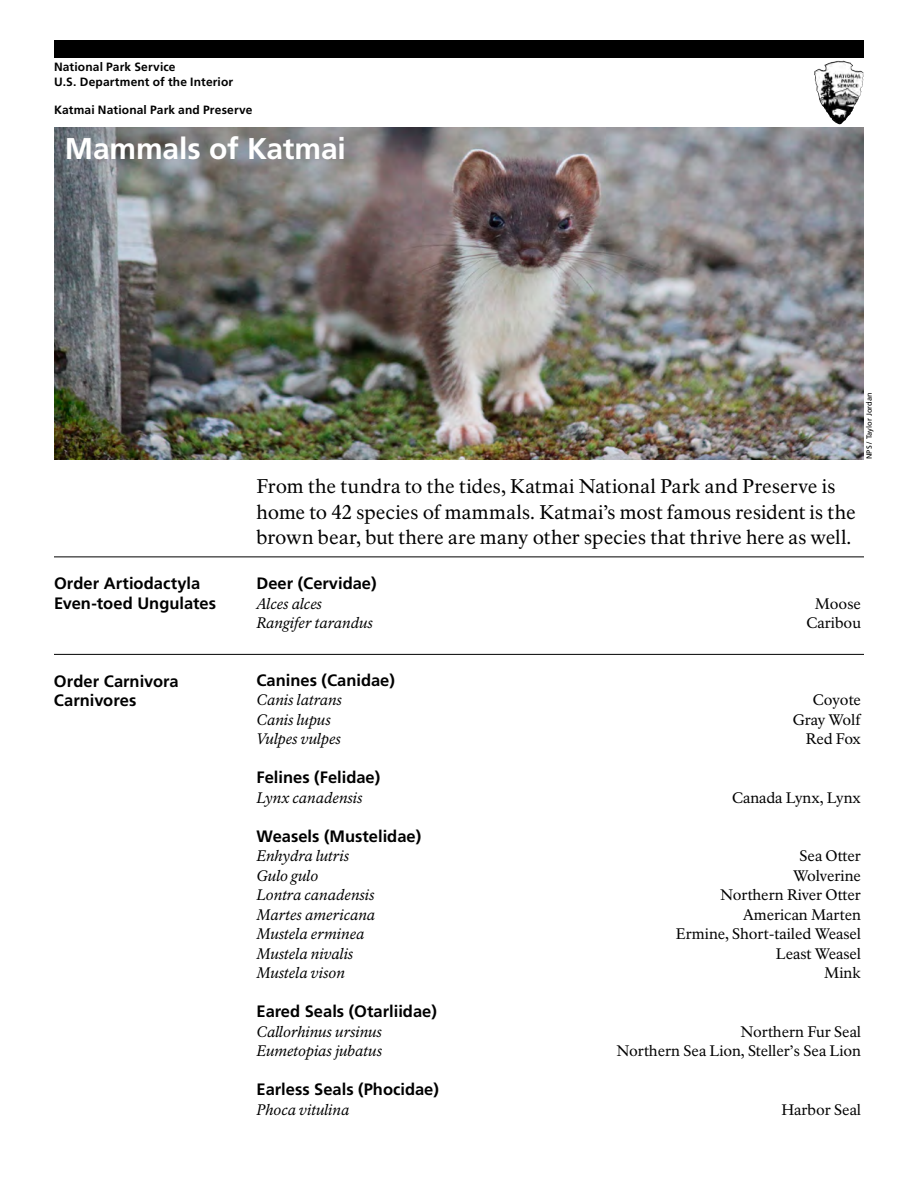
<style>
.page{position:relative;width:918px;height:1188px;background:#fff}
.page>*{position:absolute;margin:0;border:0;box-sizing:border-box;transform-origin:0 0}
.Title{font:700 30px "Frutiger LT Std";letter-spacing:-.005em;color:#fff}
.Intro_Text________13{font:19.5px/25.5px "NPS Rawlinson OT";color:#000}
.Subhead______10_13{font:700 16.5px "Frutiger LT Std";color:#000}
.Section_Head_______1{font:700 16.5px "Frutiger LT Std";color:#000}
.Section_Text{font:italic 15px "NPS Rawlinson OT";color:#000}
.Section_Text-2{font:15px "NPS Rawlinson OT";color:#000}
.NPS_Identity____8_9{font:700 12px "Frutiger LT Std";letter-spacing:.015em;color:#000}
.Credits{font:7.5px "Frutiger LT Std";color:#000}
</style>
<div class="page">
<img style="left:54px;top:128px;width:810px;height:331px">
<hr style="left:54px;top:557px;width:810px;height:1px;background:#000">
<hr style="left:54px;top:654px;width:810px;height:1px;background:#000">
<div style="left:54px;top:41px;width:810px;height:17px;background:#000"></div>
<img style="left:814px;top:60px;width:35px;height:64px">
<p class="NPS_Identity____8_9" style="left:54px;top:60px;width:123px">National Park Service</p>
<p class="NPS_Identity____8_9" style="left:54px;top:74px;width:181px">U.S. Department of the Interior</p>
<p class="NPS_Identity____8_9" style="left:54px;top:103px;width:200px">Katmai National Park and Preserve</p>
<p class="Title" style="left:65px;top:131px;width:283px">Mammals of Katmai</p>
<p class="Credits" style="left:865px;top:459px;width:68px;rotate:-90deg">NPS / Taylor Jordan</p>
<p class="Section_Head_______1" style="left:54px;top:574px;width:148px">Order Artiodactyla</p>
<p class="Section_Head_______1" style="left:54px;top:593px;width:164px">Even-toed Ungulates</p>
<p class="Section_Head_______1" style="left:54px;top:671px;width:126px">Order Carnivora</p>
<p class="Section_Head_______1" style="left:54px;top:691px;width:84px">Carnivores</p>
<p class="Intro_Text________13" style="left:256px;top:474px;width:601px">From the tundra to the tides, Katmai National Park and Preserve is home to 42 species of mammals. Katmai’s most famous resident is the brown bear, but there are many other species that thrive here as well.</p>
<p class="Subhead______10_13" style="left:256px;top:574px;width:122px">Deer (Cervidae)</p>
<p class="Section_Text" style="left:256px;top:595px;width:67px">Alces alces</p>
<p class="Section_Text-2" style="left:815px;top:594px;width:48px">Moose</p>
<p class="Section_Text" style="left:256px;top:614px;width:118px">Rangifer tarandus</p>
<p class="Section_Text-2" style="left:806px;top:614px;width:56px">Caribou</p>
<p class="Subhead______10_13" style="left:257px;top:670px;width:140px">Canines (Canidae)</p>
<p class="Section_Text" style="left:256px;top:692px;width:87px">Canis latrans</p>
<p class="Section_Text-2" style="left:813px;top:691px;width:50px">Coyote</p>
<p class="Section_Text" style="left:256px;top:711px;width:76px">Canis lupus</p>
<p class="Section_Text-2" style="left:793px;top:711px;width:69px">Gray Wolf</p>
<p class="Section_Text" style="left:257px;top:731px;width:86px">Vulpes vulpes</p>
<p class="Section_Text-2" style="left:806px;top:730px;width:57px">Red Fox</p>
<p class="Subhead______10_13" style="left:256px;top:768px;width:125px">Felines (Felidae)</p>
<p class="Section_Text" style="left:256px;top:789px;width:108px">Lynx canadensis</p>
<p class="Section_Text-2" style="left:732px;top:789px;width:130px">Canada Lynx, Lynx</p>
<p class="Subhead______10_13" style="left:256px;top:826px;width:166px">Weasels (Mustelidae)</p>
<p class="Section_Text" style="left:256px;top:848px;width:94px">Enhydra lutris</p>
<p class="Section_Text-2" style="left:799px;top:847px;width:63px">Sea Otter</p>
<p class="Section_Text" style="left:257px;top:867px;width:63px">Gulo gulo</p>
<p class="Section_Text-2" style="left:793px;top:867px;width:69px">Wolverine</p>
<p class="Section_Text" style="left:256px;top:887px;width:120px">Lontra canadensis</p>
<p class="Section_Text-2" style="left:720px;top:886px;width:142px">Northern River Otter</p>
<p class="Section_Text" style="left:256px;top:906px;width:120px">Martes americana</p>
<p class="Section_Text-2" style="left:743px;top:906px;width:119px">American Marten</p>
<p class="Section_Text" style="left:256px;top:926px;width:109px">Mustela erminea</p>
<p class="Section_Text-2" style="left:676px;top:925px;width:187px">Ermine, Short-tailed Weasel</p>
<p class="Section_Text" style="left:256px;top:945px;width:99px">Mustela nivalis</p>
<p class="Section_Text-2" style="left:776px;top:945px;width:87px">Least Weasel</p>
<p class="Section_Text" style="left:256px;top:965px;width:90px">Mustela vison</p>
<p class="Section_Text-2" style="left:824px;top:964px;width:38px">Mink</p>
<p class="Subhead______10_13" style="left:256px;top:1002px;width:182px">Eared Seals (Otarliidae)</p>
<p class="Section_Text" style="left:256px;top:1023px;width:127px">Callorhinus ursinus</p>
<p class="Section_Text-2" style="left:741px;top:1023px;width:122px">Northern Fur Seal</p>
<p class="Section_Text" style="left:257px;top:1043px;width:127px">Eumetopias jubatus</p>
<p class="Section_Text-2" style="left:617px;top:1042px;width:246px">Northern Sea Lion, Steller’s Sea Lion</p>
<p class="Subhead______10_13" style="left:256px;top:1080px;width:184px">Earless Seals (Phocidae)</p>
<p class="Section_Text" style="left:256px;top:1101px;width:94px">Phoca vitulina</p>
<p class="Section_Text-2" style="left:781px;top:1101px;width:81px">Harbor Seal</p>
</div>
